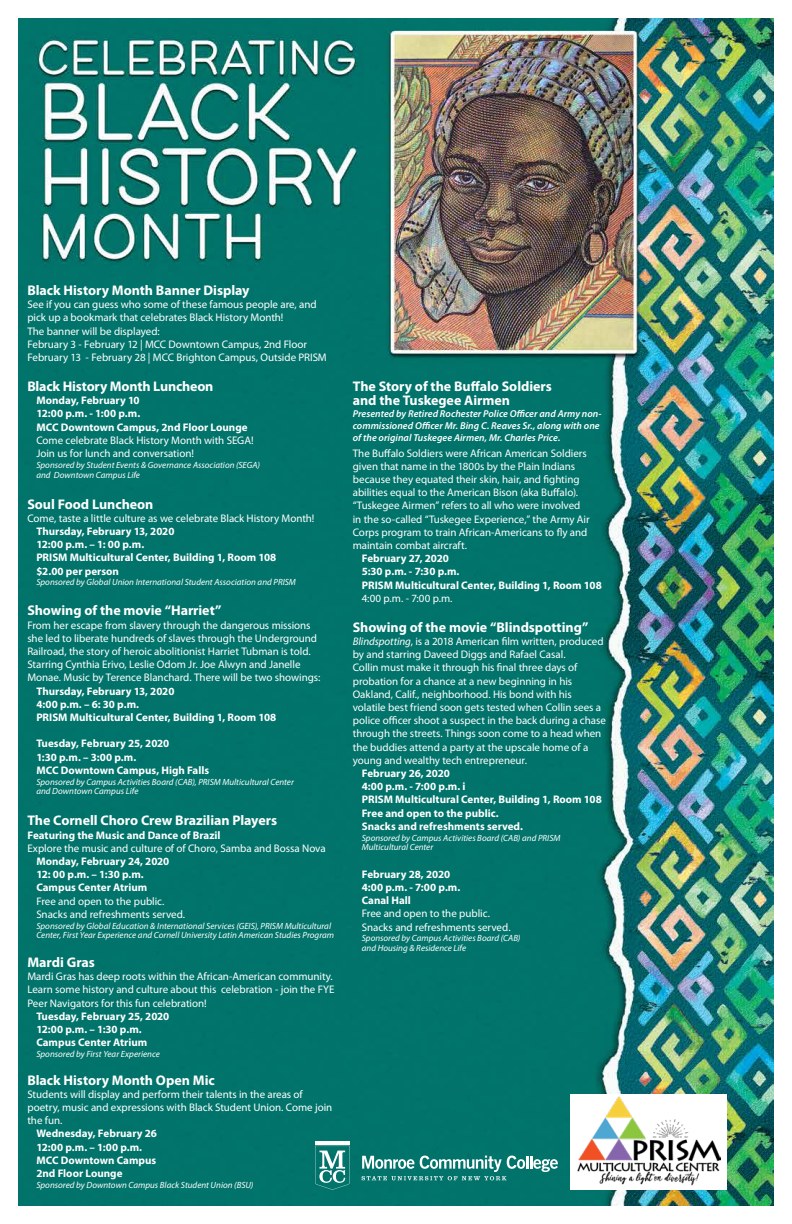
<style>
.page{position:relative;width:792px;height:1224px;background:#fff}
.page>*{position:absolute;margin:0;border:0;box-sizing:border-box;transform-origin:0 0}
.t1{font:700 14px/14.8px "Myriad Pro";letter-spacing:-.005em;color:#fff}
.t2{font:11px/13.2px "Myriad Pro";letter-spacing:-.005em;color:#fff}
.t3{font:700 11px/13.2px "Myriad Pro";color:#fff}
.t4{font:italic 600 10px/12px "Myriad Pro";letter-spacing:.005em;color:#fff}
.t5{font:italic 9px/9.8px "Myriad Pro";color:#fff}
.s1{font-style:italic}
</style>
<div class="page">
<img style="left:18px;top:18px;width:756px;height:1188px">
<div style="left:571px;top:1094px;width:156px;height:96px;background:#fff"></div>
<img style="left:578px;top:1096px;width:143px;height:90px">
<svg style="left:362px;top:1156px;width:196px;height:24px;background:#449891"></svg>
<hr style="left:315px;top:1142px;width:35px;height:3px;background:#fff">
<svg style="left:315px;top:1146px;width:35px;height:44px;background:#40968f"></svg>
<p class="t1" style="left:27px;top:282px;width:224px">Black History Month Banner Display</p>
<p class="t2" style="left:27px;top:298px;width:301px">See if you can guess who some of these famous people are, and pick up a bookmark that celebrates Black History Month!<br>The banner will be displayed:<br>February 3 - February 12 | MCC Downtown Campus, 2nd Floor February 13 - February 28 | MCC Brighton Campus, Outside PRISM</p>
<p class="t1" style="left:27px;top:378px;width:188px">Black History Month Luncheon</p>
<p class="t3" style="left:36px;top:393px;width:213px">Monday, February 10<br>12:00 p.m. - 1:00 p.m.<br>MCC Downtown Campus, 2nd Floor Lounge</p>
<p class="t2" style="left:36px;top:433px;width:219px">Come celebrate Black History Month with SEGA!<br>Join us for lunch and conversation!</p>
<p class="t5" style="left:36px;top:460px;width:225px">Sponsored by Student Events &amp; Governance Association (SEGA) and Downtown Campus Life</p>
<p class="t1" style="left:27px;top:496px;width:128px">Soul Food Luncheon</p>
<p class="t2" style="left:27px;top:511px;width:289px">Come, taste a little culture as we celebrate Black History Month!</p>
<p class="t3" style="left:36px;top:524px;width:242px">Thursday, February 13, 2020<br>12:00 p.m. – 1: 00 p.m.<br>PRISM Multicultural Center, Building 1, Room 108 $2.00 per person</p>
<p class="t5" style="left:36px;top:577px;width:261px">Sponsored by Global Union International Student Association and PRISM</p>
<p class="t1" style="left:27px;top:603px;width:196px">Showing of the movie “Harriet”</p>
<p class="t2" style="left:27px;top:618px;width:295px">From her escape from slavery through the dangerous missions she led to liberate hundreds of slaves through the Underground Railroad, the story of heroic abolitionist Harriet Tubman is told.<br>Starring Cynthia Erivo, Leslie Odom Jr. Joe Alwyn and Janelle Monae. Music by Terence Blanchard. There will be two showings:</p>
<p class="t3" style="left:36px;top:684px;width:242px">Thursday, February 13, 2020<br>4:00 p.m. – 6: 30 p.m.<br>PRISM Multicultural Center, Building 1, Room 108</p>
<p class="t3" style="left:36px;top:737px;width:174px">Tuesday, February 25, 2020<br>1:30 p.m. – 3:00 p.m.<br>MCC Downtown Campus, High Falls</p>
<p class="t5" style="left:36px;top:776px;width:259px">Sponsored by Campus Activities Board (CAB), PRISM Multicultural Center and Downtown Campus Life</p>
<p class="t1" style="left:27px;top:813px;width:251px">The Cornell Choro Crew Brazilian Players</p>
<p class="t3" style="left:27px;top:828px;width:195px">Featuring the Music and Dance of Brazil</p>
<p class="t2" style="left:27px;top:841px;width:300px">Explore the music and culture of of Choro, Samba and Bossa Nova</p>
<p class="t3" style="left:36px;top:854px;width:135px">Monday, February 24, 2020<br>12: 00 p.m. – 1:30 p.m.<br>Campus Center Atrium</p>
<p class="t2" style="left:36px;top:894px;width:150px">Free and open to the public.<br>Snacks and refreshments served.</p>
<p class="t5" style="left:36px;top:920px;width:299px">Sponsored by Global Education &amp; International Services (GEIS), PRISM Multicultural<br>Center, First Year Experience and Cornell University Latin American Studies Program</p>
<p class="t1" style="left:27px;top:954px;width:69px">Mardi Gras</p>
<p class="t2" style="left:27px;top:970px;width:309px">Mardi Gras has deep roots within the African-American community.<br>Learn some history and culture about this celebration - join the FYE<br>Peer Navigators for this fun celebration!</p>
<p class="t3" style="left:36px;top:1009px;width:135px">Tuesday, February 25, 2020<br>12:00 p.m. – 1:30 p.m.<br>Campus Center Atrium</p>
<p class="t5" style="left:36px;top:1049px;width:125px">Sponsored by First Year Experience</p>
<p class="t1" style="left:27px;top:1072px;width:189px">Black History Month Open Mic</p>
<p class="t2" style="left:27px;top:1087px;width:307px">Students will display and perform their talents in the areas of poetry, music and expressions with Black Student Union. Come join the fun.</p>
<p class="t3" style="left:36px;top:1127px;width:122px">Wednesday, February 26<br>12:00 p.m. – 1:00 p.m.<br>MCC Downtown Campus<br>2nd Floor Lounge</p>
<p class="t5" style="left:36px;top:1180px;width:219px">Sponsored by Downtown Campus Black Student Union (BSU)</p>
<p class="t1" style="left:353px;top:378px;width:201px">The Story of the Buffalo Soldiers and the Tuskegee Airmen</p>
<p class="t4" style="left:353px;top:408px;width:250px">Presented by Retired Rochester Police Officer and Army non&shy;commissioned Officer Mr. Bing C. Reaves Sr., along with one of the original Tuskegee Airmen, Mr. Charles Price.</p>
<p class="t2" style="left:353px;top:446px;width:238px">The Buffalo Soldiers were African American Soldiers given that name in the 1800s by the Plain Indians because they equated their skin, hair, and fighting abilities equal to the American Bison (aka Buffalo). “Tuskegee Airmen” refers to all who were involved in the so-called “Tuskegee Experience,” the Army Air Corps program to train African-Americans to fly and maintain combat aircraft.</p>
<p class="t3" style="left:362px;top:552px;width:242px">February 27, 2020<br>5:30 p.m. - 7:30 p.m.<br>PRISM Multicultural Center, Building 1, Room 108</p>
<p class="t2" style="left:362px;top:591px;width:92px">4:00 p.m. - 7:00 p.m.</p>
<p class="t1" style="left:353px;top:619px;width:237px">Showing of the movie “Blindspotting”</p>
<p class="t2" style="left:353px;top:635px;width:255px"><span class="s1">Blindspotting</span>, is a 2018 American film written, produced by and starring Daveed Diggs and Rafael Casal.<br>Collin must make it through his final three days of probation for a chance at a new beginning in his Oakland, Calif., neighborhood. His bond with his volatile best friend soon gets tested when Collin sees a police officer shoot a suspect in the back during a chase through the streets. Things soon come to a head when the buddies attend a party at the upscale home of a young and wealthy tech entrepreneur.</p>
<p class="t3" style="left:362px;top:766px;width:242px">February 26, 2020<br>4:00 p.m. - 7:00 p.m. i<br>PRISM Multicultural Center, Building 1, Room 108<br>Free and open to the public.<br>Snacks and refreshments served.</p>
<p class="t5" style="left:362px;top:833px;width:200px">Sponsored by Campus Activities Board (CAB) and PRISM<br>Multicultural Center</p>
<p class="t3" style="left:362px;top:867px;width:100px">February 28, 2020<br>4:00 p.m. - 7:00 p.m.<br>Canal Hall</p>
<p class="t2" style="left:362px;top:907px;width:150px">Free and open to the public.<br>Snacks and refreshments served.</p>
<p class="t5" style="left:362px;top:933px;width:160px">Sponsored by Campus Activities Board (CAB) and Housing &amp; Residence Life</p>
</div>
